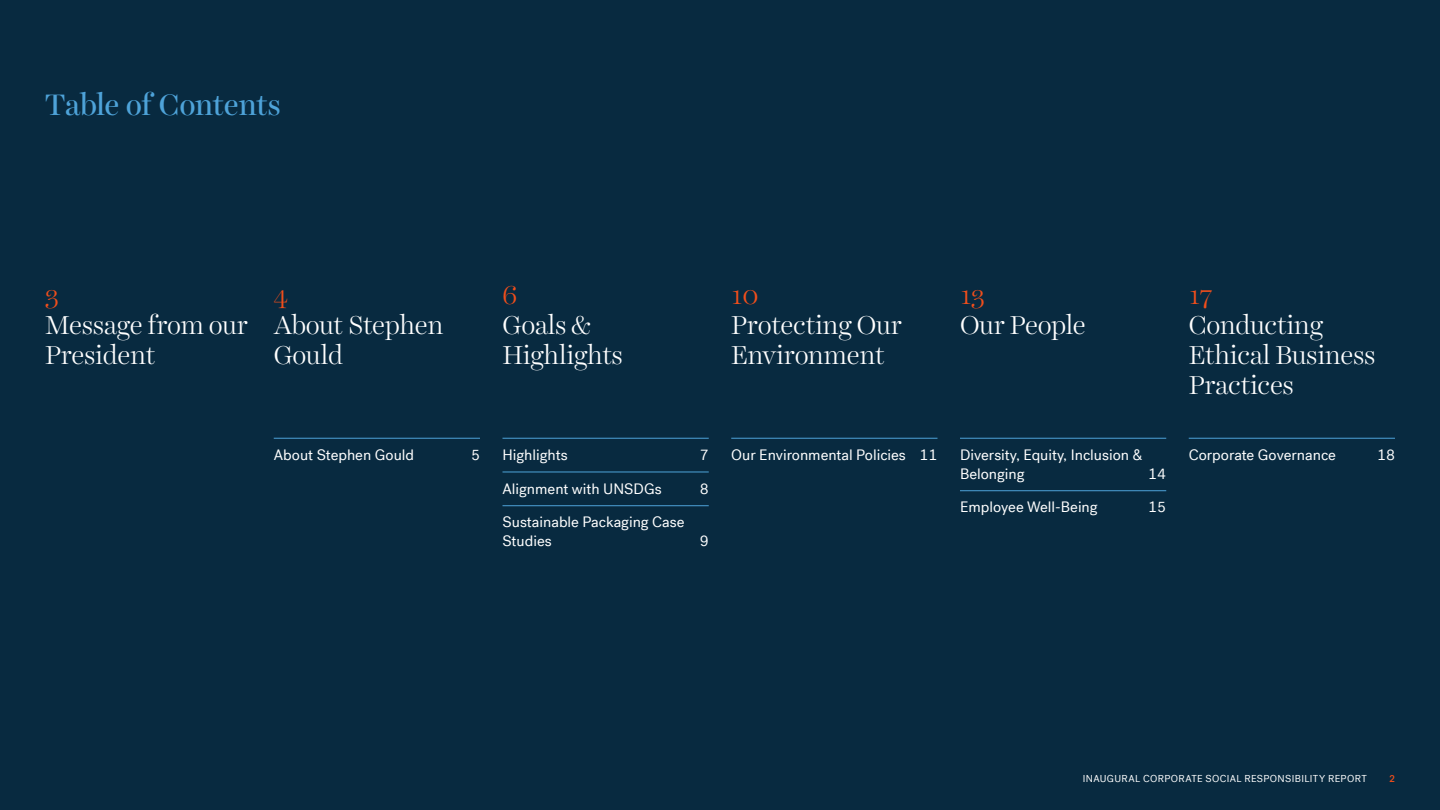
<style>
.page{position:relative;width:1440px;height:810px;background:#082a40}
.page>*{position:absolute;margin:0;border:0;box-sizing:border-box;transform-origin:0 0}
.TOC_page_header{font:30px "Harriet Display";letter-spacing:-.01em;color:#4ea3d9}
.t1{font:300 26.25px/30px "Harriet Display";color:#fff}
.t2{font:15px/18.8px "Post Grotesk";color:#fff}
.t3{font:10px "Post Grotesk";letter-spacing:.035em;color:#fff}
.Page_number{font:500 10px "Post Grotesk";color:#f14e1b}
.s1{color:#f14e1b}
</style>
<div class="page">
<hr style="left:274px;top:438px;width:206px;height:1px;background:#4ea3d9">
<hr style="left:502px;top:438px;width:207px;height:1px;background:#4ea3d9">
<hr style="left:502px;top:472px;width:207px;height:1px;background:#4ea3d9">
<hr style="left:502px;top:505px;width:207px;height:1px;background:#4ea3d9">
<hr style="left:731px;top:438px;width:207px;height:1px;background:#4ea3d9">
<hr style="left:960px;top:438px;width:206px;height:1px;background:#4ea3d9">
<hr style="left:960px;top:490px;width:206px;height:1px;background:#4ea3d9">
<hr style="left:1189px;top:438px;width:206px;height:1px;background:#4ea3d9">
<p class="TOC_page_header" style="left:45px;top:83px;width:237px">Table of Contents</p>
<p class="t1" style="left:45px;top:280px;width:204px"><span class="s1">3<br></span>Message from our<br>President</p>
<p class="t1" style="left:274px;top:280px;width:171px"><span class="s1">4<br></span>About Stephen<br>Gould</p>
<p class="t1" style="left:502px;top:280px;width:122px"><span class="s1">6<br></span>Goals &amp;<br>Highlights</p>
<p class="t1" style="left:731px;top:280px;width:172px"><span class="s1">10<br></span>Protecting Our<br>Environment</p>
<p class="t1" style="left:960px;top:280px;width:127px"><span class="s1">13<br></span>Our People</p>
<p class="t1" style="left:1189px;top:280px;width:188px"><span class="s1">17<br></span>Conducting<br>Ethical Business<br>Practices</p>
<p class="t2" style="left:274px;top:446px;width:142px">About Stephen Gould</p>
<p class="t2" style="left:471px;top:446px;width:10px">5</p>
<p class="t2" style="left:502px;top:446px;width:67px">Highlights</p>
<p class="t2" style="left:700px;top:446px;width:11px">7</p>
<p class="t2" style="left:502px;top:479px;width:161px">Alignment with UNSDGs</p>
<p class="t2" style="left:700px;top:479px;width:11px">8</p>
<p class="t2" style="left:502px;top:513px;width:184px">Sustainable Packaging Case<br>Studies</p>
<p class="t2" style="left:700px;top:532px;width:11px">9</p>
<p class="t2" style="left:731px;top:446px;width:208px">Our Environmental Policies 11</p>
<p class="t2" style="left:960px;top:446px;width:184px">Diversity, Equity, Inclusion &amp;<br>Belonging</p>
<p class="t2" style="left:1148px;top:464px;width:20px">14</p>
<p class="t2" style="left:960px;top:498px;width:139px">Employee Well-Being</p>
<p class="t2" style="left:1148px;top:498px;width:20px">15</p>
<p class="t2" style="left:1189px;top:446px;width:149px">Corporate Governance</p>
<p class="t2" style="left:1377px;top:446px;width:20px">18</p>
<p class="t3" style="left:1083px;top:773px;width:286px">INAUGURAL CORPORATE SOCIAL RESPONSIBILITY REPORT</p>
<p class="Page_number" style="left:1389px;top:772px;width:8px">2</p>
</div>
